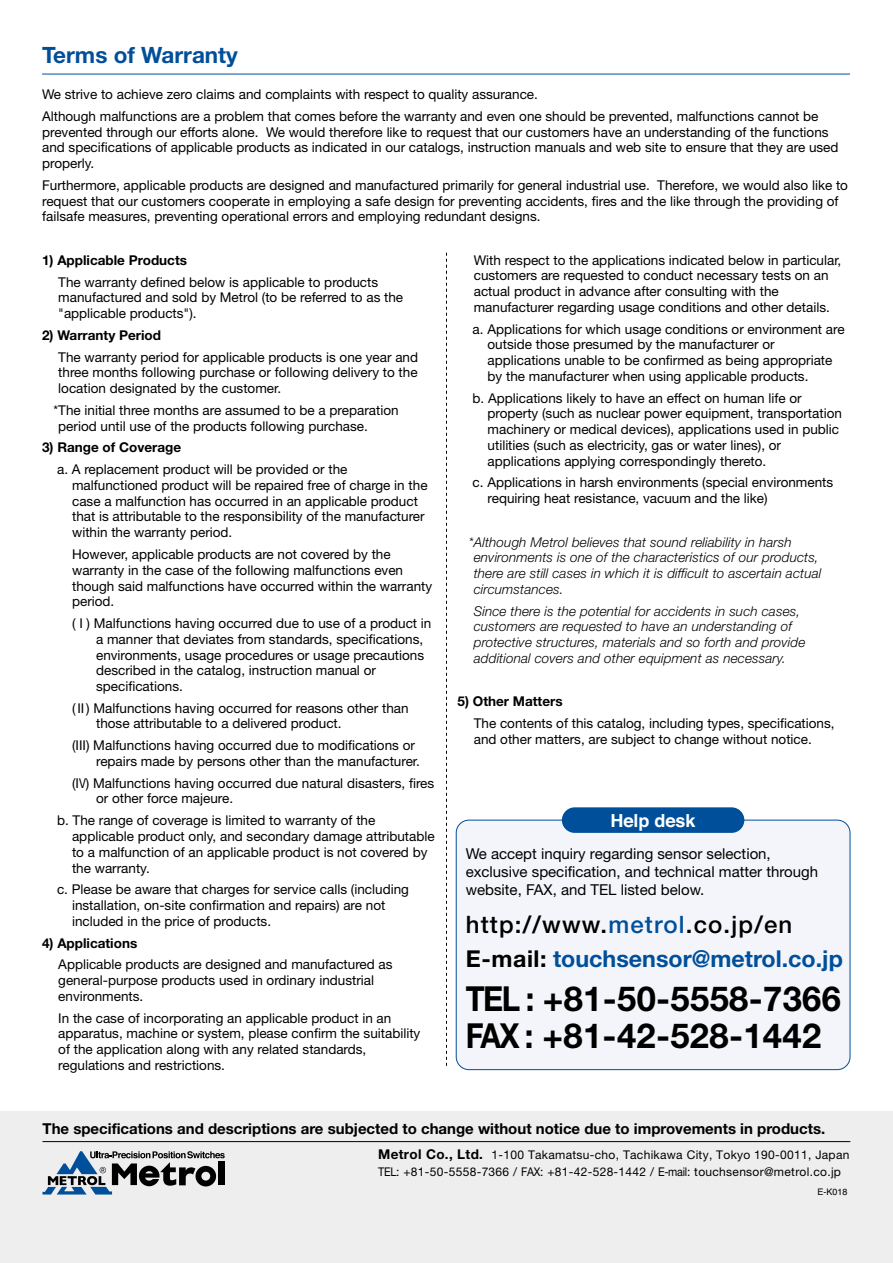
<style>
.page{position:relative;width:893px;height:1263px;background:#fff}
.page>*{position:absolute;margin:0;border:0;box-sizing:border-box;transform-origin:0 0}
.t1{font:700 34.5px/37.5px "Helvetica Neue";letter-spacing:.01em;color:#000;scale:.9 1}
.t2{font:500 24px "Helvetica Neue";letter-spacing:.05em;color:#000}
.t3{font:700 23.25px "Helvetica Neue";color:#004f9a}
.t4{font:700 22.5px "Helvetica Neue";color:#004f9a}
.t5{font:700 18px "Helvetica";color:#fff}
.t6{font:15px/18px "Helvetica Neue";color:#000}
.t7{font:700 15px "Helvetica Neue";color:#000}
.t8{font:13.5px/15.8px "Helvetica Neue";color:#000}
.t9{font:italic 300 13.5px/15.8px "Helvetica Neue";letter-spacing:.01em;color:#000}
.t10{font:700 13.5px "Helvetica Neue";color:#000}
.t11{font:12px/16.5px "Helvetica Neue";letter-spacing:.025em;color:#000}
.t12{font:9px "Helvetica";color:#000}
.s1{color:#004f9a}
.s2{color:#000}
.s3{font-weight:700;font-size:13.5px}
</style>
<div class="page">
<svg style="left:446px;top:253px;width:1px;height:813px"></svg>
<hr style="left:42px;top:74px;width:808px;height:1px;background:#004f9a">
<div style="left:456px;top:820px;width:394px;height:249px;background:#f4f5fa;border-radius:13px"></div>
<div style="left:456px;top:820px;width:394px;height:250px;border:1px solid #004f9a;border-radius:13px"></div>
<div style="left:562px;top:807px;width:182px;height:26px;background:#004f9a;border-radius:13px"></div>
<div style="left:0;top:1111px;width:893px;height:152px;background:#eee"></div>
<hr style="left:43px;top:1141px;width:807px;height:1px;background:#000">
<svg style="left:43px;top:1151px;width:182px;height:43px"></svg>
<h3 class="t4" style="left:42px;top:38px;width:197px">Terms of Warranty</h3>
<p class="t8" style="left:42px;top:84px;width:778px;line-height:21.8px">We strive to achieve zero claims and complaints with respect to quality assurance.<br>Although malfunctions are a problem that comes before the warranty and even one should be prevented, malfunctions cannot be</p>
<p class="t8" style="left:42px;top:125px;width:798px">prevented through our efforts alone. We would therefore like to request that our customers have an understanding of the functions and specifications of applicable products as indicated in our catalogs, instruction manuals and web site to ensure that they are used properly.</p>
<p class="t8" style="left:42px;top:178px;width:807px">Furthermore, applicable products are designed and manufactured primarily for general industrial use. Therefore, we would also like to request that our customers cooperate in employing a safe design for preventing accidents, fires and the like through the providing of failsafe measures, preventing operational errors and employing redundant designs.</p>
<p class="t10" style="left:42px;top:249px;width:146px">1) Applicable Products</p>
<p class="t8" style="left:58px;top:275px;width:346px">The warranty defined below is applicable to products manufactured and sold by Metrol (to be referred to as the "applicable products").</p>
<p class="t10" style="left:42px;top:324px;width:121px">2) Warranty Period</p>
<p class="t8" style="left:58px;top:350px;width:361px;text-align:justify">The warranty period for applicable products is one year and three months following purchase or following delivery to the location designated by the customer.</p>
<p class="t8" style="left:58px;top:403px;width:342px;text-indent:-5px">*The initial three months are assumed to be a preparation period until use of the products following purchase.</p>
<p class="t10" style="left:42px;top:437px;width:141px">3) Range of Coverage</p>
<p class="t8" style="left:72px;top:462px;width:357px;text-indent:-15px">a. A replacement product will be provided or the malfunctioned product will be repaired free of charge in the case a malfunction has occurred in an applicable product that is attributable to the responsibility of the manufacturer within the warranty period.</p>
<p class="t8" style="left:72px;top:547px;width:362px">However, applicable products are not covered by the warranty in the case of the following malfunctions even though said malfunctions have occurred within the warranty period.</p>
<p class="t8" style="left:96px;top:616px;width:337px;text-indent:-24px">( I ) Malfunctions having occurred due to use of a product in a manner that deviates from standards, specifications, environments, usage procedures or usage precautions described in the catalog, instruction manual or specifications.</p>
<p class="t8" style="left:96px;top:701px;width:314px;text-indent:-24px">( II ) Malfunctions having occurred for reasons other than those attributable to a delivered product.</p>
<p class="t8" style="left:96px;top:738px;width:325px;text-indent:-24px">(III) Malfunctions having occurred due to modifications or repairs made by persons other than the manufacturer.</p>
<p class="t8" style="left:96px;top:776px;width:340px;text-indent:-24px">(IV) Malfunctions having occurred due natural disasters, fires or other force majeure.</p>
<p class="t8" style="left:72px;top:813px;width:364px;text-indent:-15px">b. The range of coverage is limited to warranty of the applicable product only, and secondary damage attributable to a malfunction of an applicable product is not covered by the warranty.</p>
<p class="t8" style="left:72px;top:882px;width:338px;text-indent:-15px">c. Please be aware that charges for service calls (including installation, on-site confirmation and repairs) are not included in the price of products.</p>
<p class="t10" style="left:42px;top:932px;width:97px">4) Applications</p>
<p class="t8" style="left:58px;top:957px;width:336px">Applicable products are designed and manufactured as general-purpose products used in ordinary industrial environments.</p>
<p class="t8" style="left:58px;top:1011px;width:364px">In the case of incorporating an applicable product in an apparatus, machine or system, please confirm the suitability of the application along with any related standards, regulations and restrictions.</p>
<p class="t8" style="left:474px;top:253px;width:369px">With respect to the applications indicated below in particular, customers are requested to conduct necessary tests on an actual product in advance after consulting with the manufacturer regarding usage conditions and other details.</p>
<p class="t8" style="left:488px;top:322px;width:359px;text-indent:-15px">a. Applications for which usage conditions or environment are outside those presumed by the manufacturer or applications unable to be confirmed as being appropriate by the manufacturer when using applicable products.</p>
<p class="t8" style="left:488px;top:391px;width:356px;text-indent:-15px">b. Applications likely to have an effect on human life or property (such as nuclear power equipment, transportation machinery or medical devices), applications used in public utilities (such as electricity, gas or water lines), or applications applying correspondingly thereto.</p>
<p class="t8" style="left:488px;top:475px;width:347px;text-indent:-15px">c. Applications in harsh environments (special environments requiring heat resistance, vacuum and the like)</p>
<p class="t9" style="left:474px;top:533px;width:349px;text-indent:-5px">*Although Metrol believes that sound reliability in harsh environments is one of the characteristics of our products, there are still cases in which it is difficult to ascertain actual circumstances.</p>
<p class="t9" style="left:474px;top:602px;width:333px">Since there is the potential for accidents in such cases, customers are requested to have an understanding of protective structures, materials and so forth and provide additional covers and other equipment as necessary.</p>
<p class="t10" style="left:458px;top:691px;width:107px">5) Other Matters</p>
<p class="t8" style="left:474px;top:716px;width:362px">The contents of this catalog, including types, specifications, and other matters, are subject to change without notice.</p>
<h3 class="t5" style="left:611px;top:806px;width:87px">Help desk</h3>
<p class="t6" style="left:466px;top:845px;width:354px">We accept inquiry regarding sensor selection, exclusive specification, and technical matter through website, FAX, and TEL listed below.</p>
<h2 class="t2" style="left:466px;top:905px;width:328px">http://www.<span class="s1">metrol</span>.co.jp/en</h2>
<h3 class="t3" style="left:466px;top:941px;width:379px"><span class="s2">E-mail:</span> touchsensor@metrol.co.jp</h3>
<h1 class="t1" style="left:466px;top:981px;width:418px">TEL : +81-50-5558-7366<br>FAX : +81-42-528-1442</h1>
<p class="t7" style="left:43px;top:1116px;width:784px">The specifications and descriptions are subjected to change without notice due to improvements in products.</p>
<p class="t11" style="left:378px;top:1147px;width:473px"><span class="s3">Metrol Co., Ltd.</span> 1-100 Takamatsu-cho, Tachikawa City, Tokyo 190-0011, Japan<br>TEL: +81-50-5558-7366 / FAX: +81-42-528-1442 / E-mail: touchsensor@metrol.co.jp</p>
<p class="t12" style="left:817px;top:1184px;width:32px">E-K018</p>
</div>
